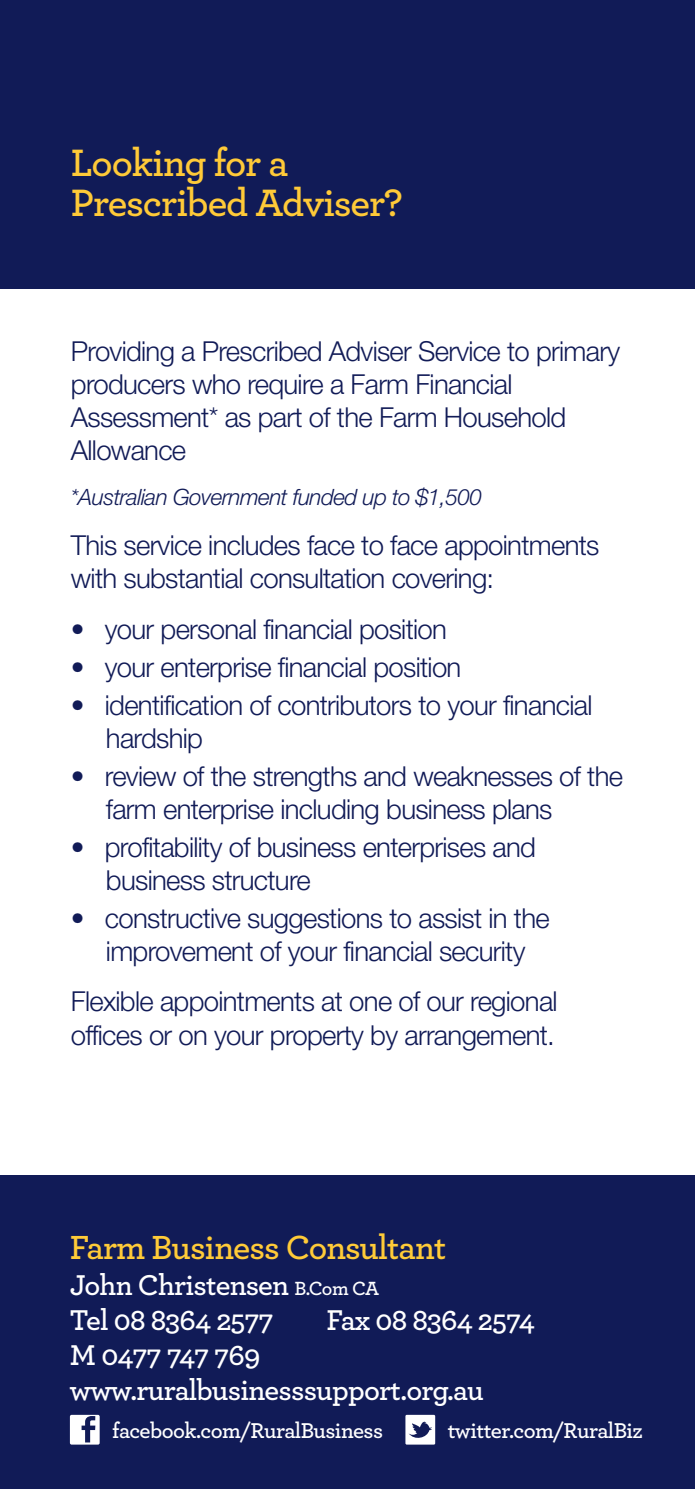
<style>
.page{position:relative;width:695px;height:1489px;background:#fff}
.page>*{position:absolute;margin:0;border:0;box-sizing:border-box;transform-origin:0 0}
.t1{font:600 40px/40px "Archer";letter-spacing:-.025em;color:#ffca38}
.t2{font:600 35px "Archer";letter-spacing:-.025em;color:#ffcb38}
.t3{font:600 30px/35px "Archer";letter-spacing:-.025em;color:#fff}
.t4{font:300 27.5px/33px "Helvetica Neue LT Pro";letter-spacing:-.025em;color:#111b57}
.t5{font:600 22.5px "Archer";letter-spacing:-.025em;color:#fff}
.t6{font:italic 300 22.5px "Helvetica Neue LT Pro";letter-spacing:-.025em;color:#111b57}
.s1{font-size:20px}
</style>
<div class="page">
<div style="left:0;top:0;width:694px;height:288px;background:#111b57"></div>
<div style="left:0;top:1175px;width:694px;height:313px;background:#111b57"></div>
<svg style="left:70px;top:1414px;width:30px;height:30px"></svg>
<svg style="left:405px;top:1414px;width:30px;height:30px"></svg>
<h1 class="t1" style="left:71px;top:140px;width:333px">Looking for a<br>Prescribed Adviser?</h1>
<p class="t4" style="left:71px;top:334px;width:550px">Providing a Prescribed Adviser Service to primary producers who require a Farm Financial Assessment* as part of the Farm Household Allowance</p>
<p class="t6" style="left:71px;top:483px;width:412px">*Australian Government funded up to $1,500</p>
<p class="t4" style="left:71px;top:528px;width:530px">This service includes face to face appointments with substantial consultation covering:</p>
<p class="t4" style="left:71px;top:612px;width:377px">• your personal financial position</p>
<p class="t4" style="left:71px;top:650px;width:392px">• your enterprise financial position</p>
<p class="t4" style="left:106px;top:688px;width:488px;text-indent:-35px">• identification of contributors to your financial hardship</p>
<p class="t4" style="left:106px;top:759px;width:518px;text-indent:-35px">• review of the strengths and weaknesses of the farm enterprise including business plans</p>
<p class="t4" style="left:106px;top:830px;width:431px;text-indent:-35px">• profitability of business enterprises and business structure</p>
<p class="t4" style="left:71px;top:901px;width:480px;text-align:center">• constructive suggestions to assist in the improvement of your financial security</p>
<p class="t4" style="left:71px;top:984px;width:488px">Flexible appointments at one of our regional offices or on your property by arrangement.</p>
<p class="t2" style="left:70px;top:1221px;width:378px">Farm Business Consultant</p>
<p class="t3" style="left:70px;top:1264px;width:311px">John Christensen <span class="s1">B.Com CA<br></span>Tel 08 8364 2577</p>
<p class="t3" style="left:326px;top:1299px;width:210px">Fax 08 8364 2574</p>
<p class="t3" style="left:70px;top:1334px;width:415px">M 0477 747 769 www.ruralbusinesssupport.org.au</p>
<p class="t5" style="left:112px;top:1413px;width:272px">facebook.com/RuralBusiness</p>
<p class="t5" style="left:447px;top:1413px;width:196px">twitter.com/RuralBiz</p>
</div>
